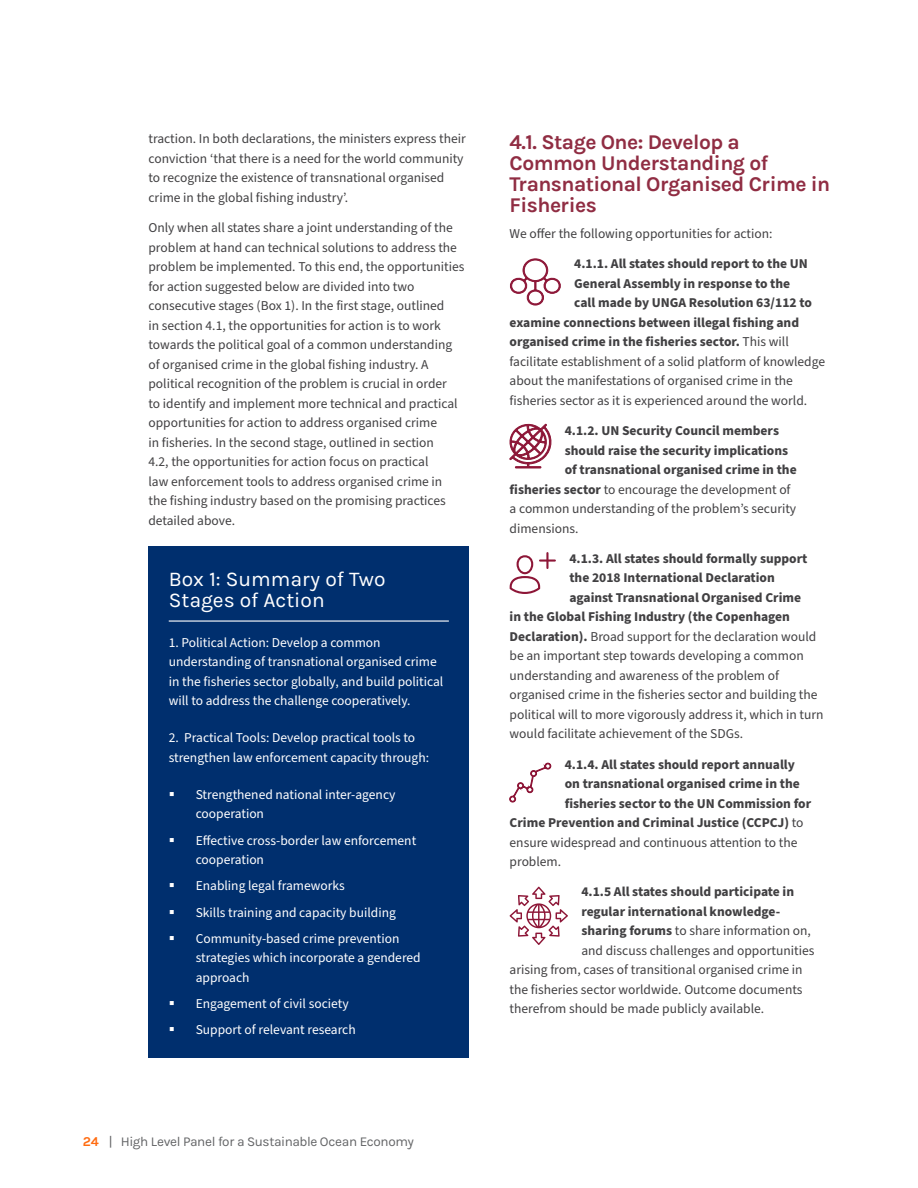
<style>
.page{position:relative;width:918px;height:1188px;background:#fff}
.page>*{position:absolute;margin:0;border:0;box-sizing:border-box;transform-origin:0 0}
.t1{font:700 21px/21px "Karla";letter-spacing:-.025em;color:#902d43}
.t2{font:21px/21px "Karla";color:#fff}
.t3{font:13.5px/19.5px "Source Sans Pro";color:#414042}
.t4{font:700 13.5px "Source Sans Pro";color:#414042}
.t5{font:13.5px/19.5px "Source Sans Pro";color:#fff}
.t6{font:13.5px "Karla";letter-spacing:-.025em;color:#636466}
.s1{font-weight:700;color:#ff6c11}
.s2{font-weight:400}
.s3{font-weight:700}
</style>
<div class="page">
<div style="left:148px;top:546px;width:321px;height:512px;background:#002f6e"></div>
<hr style="left:169px;top:620px;width:280px;height:2px;background:#fff">
<svg style="left:510px;top:258px;width:51px;height:48px"></svg>
<svg style="left:509px;top:423px;width:43px;height:45px"></svg>
<svg style="left:510px;top:552px;width:46px;height:42px"></svg>
<svg style="left:509px;top:762px;width:43px;height:41px"></svg>
<svg style="left:510px;top:887px;width:58px;height:58px"></svg>
<p class="t3" style="left:148px;top:130px;width:319px">traction. In both declarations, the ministers express their conviction ‘that there is a need for the world community to recognize the existence of transnational organised crime in the global fishing industry’.</p>
<p class="t3" style="left:148px;top:218px;width:317px">Only when all states share a joint understanding of the problem at hand can technical solutions to address the problem be implemented. To this end, the opportunities for action suggested below are divided into two consecutive stages (Box 1). In the first stage, outlined<br>in section 4.1, the opportunities for action is to work towards the political goal of a common understanding of organised crime in the global fishing industry. A political recognition of the problem is crucial in order<br>to identify and implement more technical and practical opportunities for action to address organised crime<br>in fisheries. In the second stage, outlined in section<br>4.2, the opportunities for action focus on practical<br>law enforcement tools to address organised crime in<br>the fishing industry based on the promising practices detailed above.</p>
<h1 class="t2" style="left:169px;top:569px;width:218px">Box 1: Summary of Two<br>Stages of Action</h1>
<p class="t5" style="left:169px;top:633px;width:276px">1. Political Action: Develop a common understanding of transnational organised crime in the fisheries sector globally, and build political will to address the challenge cooperatively.</p>
<p class="t5" style="left:169px;top:728px;width:262px">2. Practical Tools: Develop practical tools to strengthen law enforcement capacity through:</p>
<p class="t5" style="left:196px;top:785px;width:201px">Strengthened national inter-agency cooperation</p>
<p class="t5" style="left:196px;top:831px;width:222px">Effective cross-border law enforcement cooperation</p>
<p class="t5" style="left:196px;top:873px;width:205px;line-height:26.2px">Enabling legal frameworks<br>Skills training and capacity building<br>Community-based crime prevention</p>
<p class="t5" style="left:196px;top:948px;width:227px">strategies which incorporate a gendered approach</p>
<p class="t5" style="left:196px;top:991px;width:162px;line-height:26.2px">Engagement of civil society<br>Support of relevant research</p>
<p class="t6" style="left:83px;top:1135px;width:333px"><span class="s1">24</span> | High Level Panel for a Sustainable Ocean Economy</p>
<h1 class="t1" style="left:510px;top:131px;width:322px">4.1. Stage One: Develop a<br>Common Understanding of<br>Transnational Organised Crime in<br>Fisheries</h1>
<p class="t3" style="left:510px;top:224px;width:264px">We offer the following opportunities for action:</p>
<p class="t4" style="left:574px;top:255px;width:235px">4.1.1. All states should report to the UN</p>
<p class="t4" style="left:574px;top:274px;width:218px">General Assembly in response to the</p>
<p class="t4" style="left:574px;top:294px;width:239px">call made by UNGA Resolution 63/112 to</p>
<p class="t4" style="left:510px;top:313px;width:291px">examine connections between illegal fishing and</p>
<p class="t4" style="left:510px;top:333px;width:281px">organised crime in the fisheries sector. <span class="s2">This will</span></p>
<p class="t3" style="left:510px;top:352px;width:317px">facilitate establishment of a solid platform of knowledge</p>
<p class="t3" style="left:510px;top:372px;width:285px">about the manifestations of organised crime in the</p>
<p class="t3" style="left:510px;top:391px;width:299px">fisheries sector as it is experienced around the world.</p>
<p class="t4" style="left:565px;top:421px;width:216px">4.1.2. UN Security Council members</p>
<p class="t4" style="left:565px;top:441px;width:225px">should raise the security implications</p>
<p class="t4" style="left:565px;top:460px;width:234px">of transnational organised crime in the</p>
<p class="t3" style="left:510px;top:480px;width:282px"><span class="s3">fisheries sector</span> to encourage the development of</p>
<p class="t3" style="left:510px;top:499px;width:288px">a common understanding of the problem’s security</p>
<p class="t3" style="left:510px;top:519px;width:70px">dimensions.</p>
<p class="t4" style="left:569px;top:549px;width:240px">4.1.3. All states should formally support</p>
<p class="t4" style="left:569px;top:569px;width:207px">the 2018 International Declaration</p>
<p class="t4" style="left:569px;top:588px;width:233px">against Transnational Organised Crime</p>
<p class="t4" style="left:510px;top:608px;width:282px">in the Global Fishing Industry (the Copenhagen</p>
<p class="t3" style="left:510px;top:627px;width:308px"><span class="s3">Declaration).</span> Broad support for the declaration would</p>
<p class="t3" style="left:510px;top:647px;width:296px">be an important step towards developing a common</p>
<p class="t3" style="left:510px;top:666px;width:271px">understanding and awareness of the problem of</p>
<p class="t3" style="left:510px;top:686px;width:309px">organised crime in the fisheries sector and building the</p>
<p class="t3" style="left:510px;top:705px;width:316px">political will to more vigorously address it, which in turn</p>
<p class="t3" style="left:510px;top:725px;width:235px">would facilitate achievement of the SDGs.</p>
<p class="t4" style="left:565px;top:755px;width:232px">4.1.4. All states should report annually</p>
<p class="t4" style="left:565px;top:774px;width:237px">on transnational organised crime in the</p>
<p class="t4" style="left:565px;top:794px;width:248px">fisheries sector to the UN Commission for</p>
<p class="t4" style="left:510px;top:813px;width:295px">Crime Prevention and Criminal Justice (CCPCJ) <span class="s2">to</span></p>
<p class="t3" style="left:510px;top:833px;width:289px">ensure widespread and continuous attention to the</p>
<p class="t3" style="left:510px;top:852px;width:53px">problem.</p>
<p class="t4" style="left:581px;top:883px;width:214px">4.1.5 All states should participate in</p>
<p class="t4" style="left:581px;top:902px;width:200px">regular international knowledge-</p>
<p class="t3" style="left:581px;top:922px;width:231px"><span class="s3">sharing forums</span> to share information on,</p>
<p class="t3" style="left:581px;top:941px;width:234px">and discuss challenges and opportunities</p>
<p class="t3" style="left:510px;top:961px;width:295px">arising from, cases of transitional organised crime in</p>
<p class="t3" style="left:510px;top:980px;width:294px">the fisheries sector worldwide. Outcome documents</p>
<p class="t3" style="left:510px;top:1000px;width:256px">therefrom should be made publicly available.</p>
</div>
